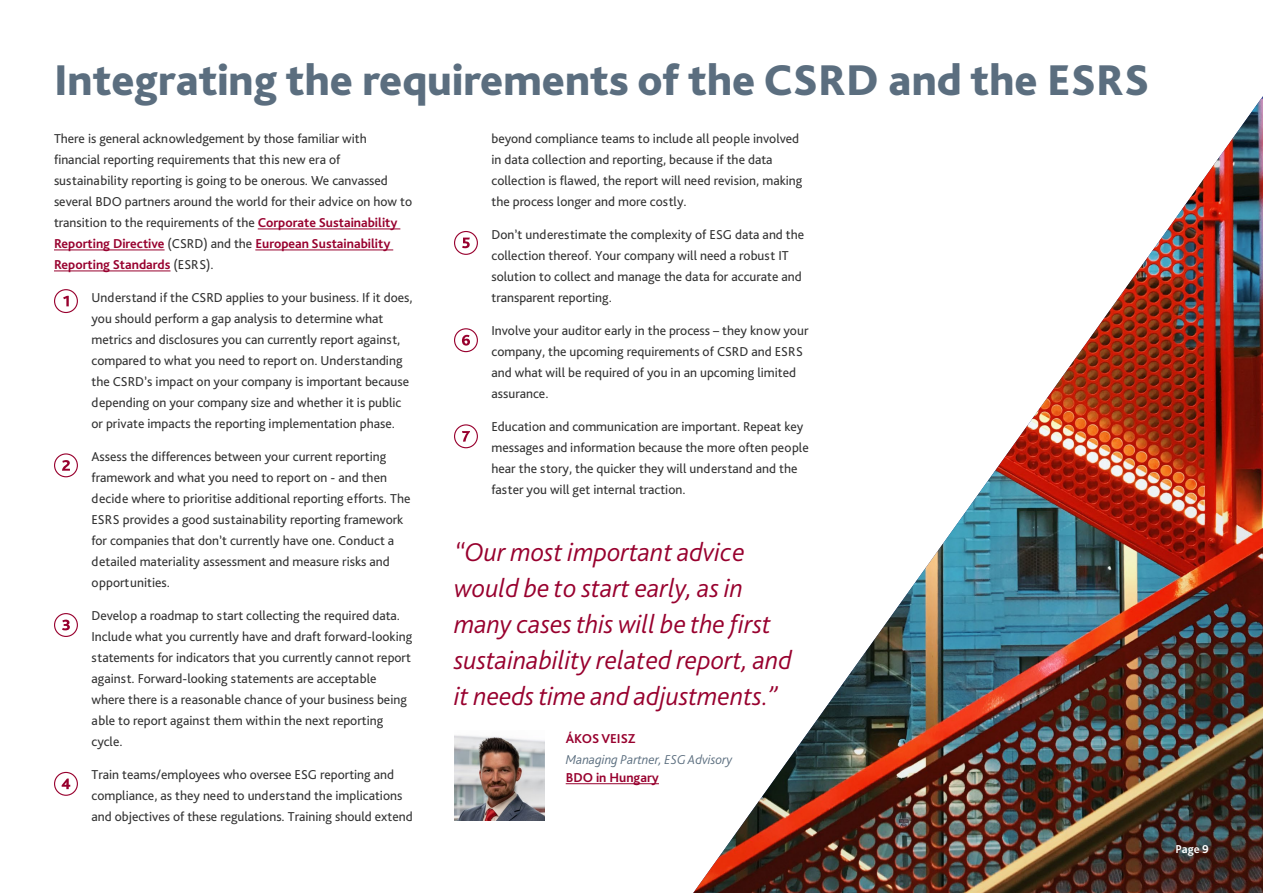
<style>
.page{position:relative;width:1263px;height:893px;background:#fff}
.page>*{position:absolute;margin:0;border:0;box-sizing:border-box;transform-origin:0 0}
.t1{font:800 45px "Bliss 2";color:#5b6e7f}
.t2{font:italic 300 27px/36px "Bliss 2";color:#98002e}
.t3{font:13.5px/21px "Bliss Pro";color:#333}
.t4{font:700 13.5px/21px "Bliss 2";color:#98002e}
.t5{font:italic 300 13.5px "Bliss 2";color:#5b6e7f}
.t6{font:700 12px "Bliss 2";color:#fff}
.s1{font-family:"Bliss 2";font-weight:700;color:#98002e}
.s2{font-family:"Bliss Pro";font-weight:400;color:#333}
</style>
<div class="page">
<img style="left:693px;top:99px;width:570px;height:794px">
<hr style="left:258px;top:229px;width:142px;height:1px;background:#98002e">
<hr style="left:54px;top:250px;width:111px;height:1px;background:#98002e">
<hr style="left:255px;top:250px;width:138px;height:1px;background:#98002e">
<hr style="left:54px;top:271px;width:117px;height:1px;background:#98002e">
<div style="left:54px;top:453px;width:24px;height:24px;border:1px solid #98002e;border-radius:50%"></div>
<div style="left:54px;top:613px;width:24px;height:24px;border:1px solid #98002e;border-radius:50%"></div>
<div style="left:54px;top:772px;width:24px;height:24px;border:1px solid #98002e;border-radius:50%"></div>
<hr style="left:566px;top:783px;width:93px;height:1px;background:#98002e">
<img style="left:454px;top:735px;width:90px;height:86px">
<div style="left:54px;top:289px;width:24px;height:24px;border:1px solid #98002e;border-radius:50%"></div>
<svg style="left:63px;top:296px;width:6px;height:10px"></svg>
<div style="left:454px;top:231px;width:24px;height:24px;border:1px solid #98002e;border-radius:50%"></div>
<svg style="left:462px;top:238px;width:8px;height:10px"></svg>
<div style="left:454px;top:328px;width:24px;height:24px;border:1px solid #98002e;border-radius:50%"></div>
<svg style="left:462px;top:335px;width:8px;height:11px"></svg>
<div style="left:454px;top:424px;width:24px;height:24px;border:1px solid #98002e;border-radius:50%"></div>
<svg style="left:462px;top:431px;width:8px;height:11px"></svg>
<svg style="left:62px;top:460px;width:8px;height:11px"></svg>
<svg style="left:62px;top:620px;width:8px;height:10px"></svg>
<svg style="left:62px;top:778px;width:8px;height:11px"></svg>
<h1 class="t1" style="left:54px;top:52px;width:1097px">Integrating the requirements of the CSRD and the ESRS</h1>
<p class="t3" style="left:54px;top:128px;width:360px">There is general acknowledgement by those familiar with financial reporting requirements that this new era of sustainability reporting is going to be onerous. We canvassed several BDO partners around the world for their advice on how to transition to the requirements of the <span class="s1">Corporate Sustainability</span></p>
<p class="t4" style="left:54px;top:233px;width:338px">Reporting Directive <span class="s2">(CSRD) and the</span> European Sustainability<br>Reporting Standards <span class="s2">(ESRS).</span></p>
<p class="t3" style="left:92px;top:287px;width:323px">Understand if the CSRD applies to your business. If it does, you should perform a gap analysis to determine what metrics and disclosures you can currently report against, compared to what you need to report on. Understanding the CSRD’s impact on your company is important because depending on your company size and whether it is public or private impacts the reporting implementation phase.</p>
<p class="t3" style="left:92px;top:446px;width:320px">Assess the differences between your current reporting framework and what you need to report on - and then decide where to prioritise additional reporting efforts. The ESRS provides a good sustainability reporting framework for companies that don’t currently have one. Conduct a detailed materiality assessment and measure risks and opportunities.</p>
<p class="t3" style="left:92px;top:605px;width:322px">Develop a roadmap to start collecting the required data.<br>Include what you currently have and draft forward-looking statements for indicators that you currently cannot report against. Forward-looking statements are acceptable where there is a reasonable chance of your business being able to report against them within the next reporting cycle.</p>
<p class="t3" style="left:92px;top:764px;width:323px">Train teams/employees who oversee ESG reporting and compliance, as they need to understand the implications and objectives of these regulations. Training should extend</p>
<p class="t3" style="left:491px;top:128px;width:312px">beyond compliance teams to include all people involved in data collection and reporting, because if the data collection is flawed, the report will need revision, making the process longer and more costly.</p>
<p class="t3" style="left:491px;top:224px;width:314px">Don’t underestimate the complexity of ESG data and the collection thereof. Your company will need a robust IT solution to collect and manage the data for accurate and transparent reporting.</p>
<p class="t3" style="left:491px;top:320px;width:318px">Involve your auditor early in the process – they know your company, the upcoming requirements of CSRD and ESRS and what will be required of you in an upcoming limited assurance.</p>
<p class="t3" style="left:491px;top:416px;width:319px">Education and communication are important. Repeat key messages and information because the more often people hear the story, the quicker they will understand and the faster you will get internal traction.</p>
<h2 class="t2" style="left:454px;top:533px;width:339px">“Our most important advice would be to start early, as in many cases this will be the first sustainability related report, and it needs time and adjustments.”</h2>
<p class="t4" style="left:566px;top:727px;width:71px">ÁKOS VEISZ</p>
<p class="t5" style="left:566px;top:751px;width:168px">Managing Partner, ESG Advisory</p>
<p class="t4" style="left:566px;top:766px;width:95px">BDO in Hungary</p>
<p class="t6" style="left:1175px;top:842px;width:35px">Page 9</p>
</div>
